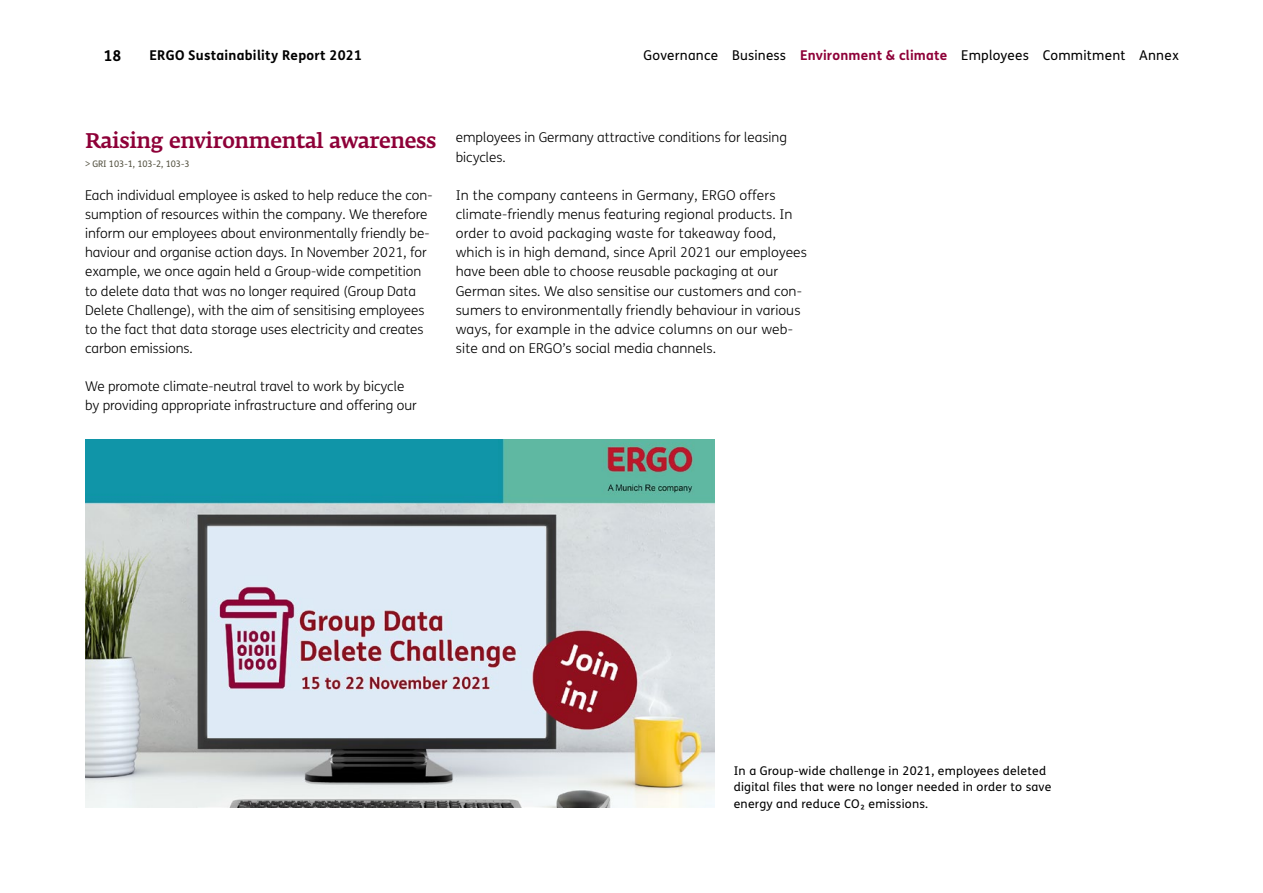
<style>
.page{position:relative;width:1263px;height:893px;background:#fff}
.page>*{position:absolute;margin:0;border:0;box-sizing:border-box;transform-origin:0 0}
.t1{font:500 21px "Fedra Serif A Pro";letter-spacing:-.015em;color:#8e0038}
.t2{font:700 15px "FS Me";color:#000}
.t3{font:300 13.5px/19.2px "FS Me";color:#000}
.t4{font:13.5px "FS Me";letter-spacing:.015em;color:#000}
.t5{font:700 13.5px "FS Me";letter-spacing:.02em;color:#000}
.t6{font:12px/16.5px "FS Me";letter-spacing:.02em;color:#000}
.t7{font:9px "FS Me";color:#545241}
.s1{font-weight:700;color:#8e0038}
</style>
<div class="page">
<img style="left:85px;top:439px;width:630px;height:369px">
<p class="t2" style="left:104px;top:44px;width:19px">18</p>
<p class="t5" style="left:149px;top:44px;width:214px">ERGO Sustainability Report 2021</p>
<p class="t4" style="left:644px;top:45px;width:537px">Governance Business <span class="s1">Environment &amp; climate</span> Employees Commitment Annex</p>
<h1 class="t1" style="left:85px;top:128px;width:353px">Raising environmental awareness</h1>
<p class="t7" style="left:85px;top:157px;width:106px">&gt; GRI 103-1, 103-2, 103-3</p>
<p class="t3" style="left:85px;top:185px;width:349px">Each individual employee is asked to help reduce the con&shy;sumption of resources within the company. We therefore inform our employees about environmentally friendly be&shy;haviour and organise action days. In November 2021, for example, we once again held a Group-wide competition to delete data that was no longer required (Group Data Delete Challenge), with the aim of sensitising employees to the fact that data storage uses electricity and creates carbon emissions.</p>
<p class="t3" style="left:85px;top:376px;width:333px">We promote climate-neutral travel to work by bicycle by providing appropriate infrastructure and offering our</p>
<p class="t3" style="left:456px;top:128px;width:333px">employees in Germany attractive conditions for leasing bicycles.</p>
<p class="t3" style="left:456px;top:185px;width:353px">In the company canteens in Germany, ERGO offers climate-friendly menus featuring regional products. In order to avoid packaging waste for takeaway food, which is in high demand, since April 2021 our employees have been able to choose reusable packaging at our German sites. We also sensitise our customers and con&shy;sumers to environmentally friendly behaviour in various ways, for example in the advice columns on our web&shy;site and on ERGO’s social media channels.</p>
<p class="t6" style="left:734px;top:762px;width:319px">In a Group-wide challenge in 2021, employees deleted digital files that were no longer needed in order to save energy and reduce CO</p>
<p class="t6" style="left:860px;top:801px;width:6px">²</p>
<p class="t6" style="left:868px;top:795px;width:61px">emissions.</p>
</div>
